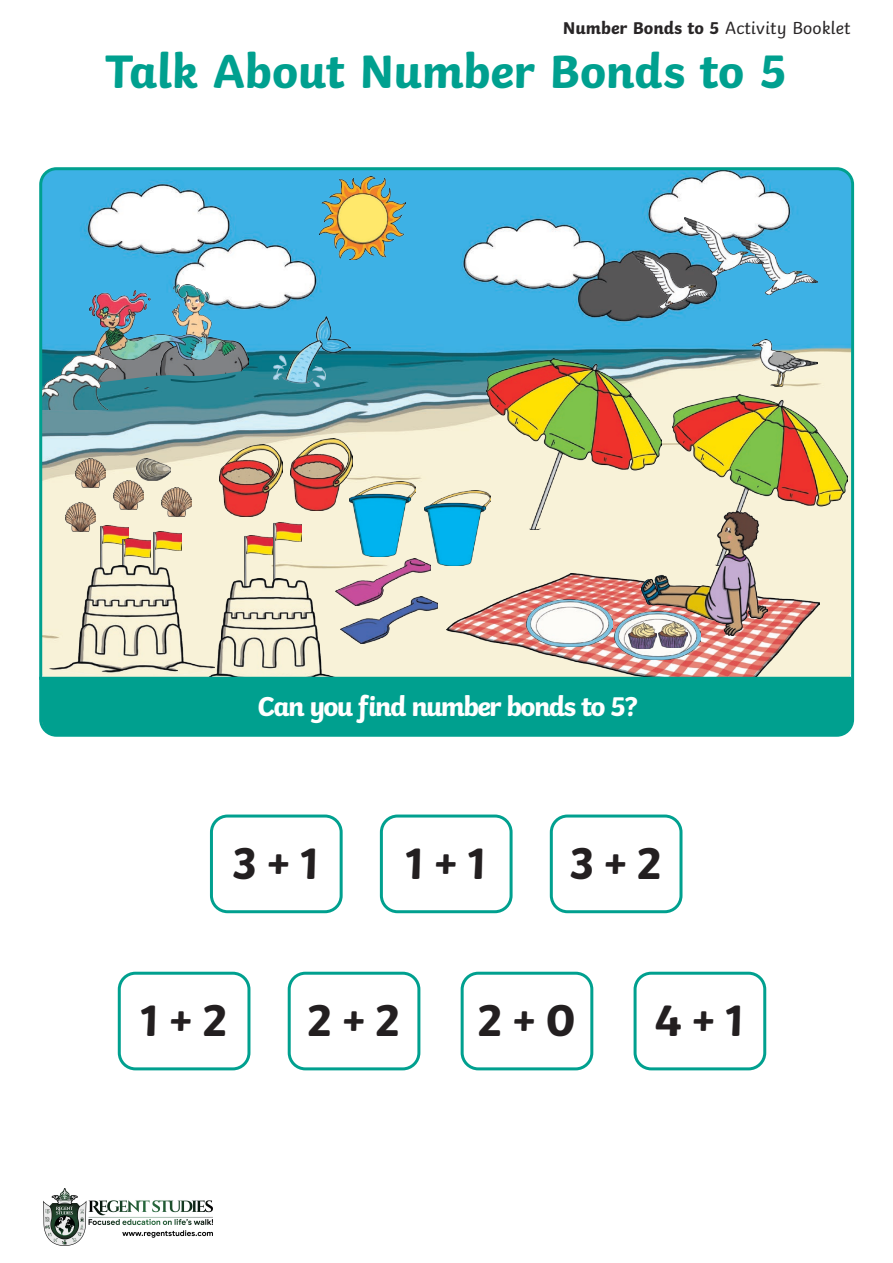
<style>
.page{position:relative;width:893px;height:1263px;background:#fff}
.page>*{position:absolute;margin:0;border:0;box-sizing:border-box;transform-origin:0 0}
.Heading_1{font:700 49.5px "Twinkl";letter-spacing:-.01em;color:#00a08f}
.t1{font:700 46.5px "Twinkl";color:#231f20}
.t2{font:700 28.5px "Twinkl";letter-spacing:-.06em;color:#fff}
.t3{font:18px "Twinkl";color:#282526}
.s1{font-weight:700}
</style>
<div class="page">
<img style="left:43px;top:171px;width:807px;height:562px">
<div style="left:210px;top:814px;width:133px;height:99px;border:3px solid #00a08f;border-radius:16px"></div>
<div style="left:118px;top:972px;width:132px;height:98px;border:3px solid #00a08f;border-radius:16px"></div>
<div style="left:380px;top:814px;width:133px;height:99px;border:3px solid #00a08f;border-radius:16px"></div>
<div style="left:288px;top:972px;width:132px;height:98px;border:3px solid #00a08f;border-radius:16px"></div>
<div style="left:42px;top:678px;width:810px;height:57px;background:#00a08f;border-radius:16px"></div>
<div style="left:550px;top:814px;width:132px;height:99px;border:3px solid #00a08f;border-radius:16px"></div>
<div style="left:461px;top:972px;width:132px;height:98px;border:3px solid #00a08f;border-radius:16px"></div>
<div style="left:634px;top:972px;width:132px;height:98px;border:3px solid #00a08f;border-radius:16px"></div>
<hr style="left:39px;top:677px;width:812px;height:3px;background:#00a08f">
<div style="left:41px;top:678px;width:14px;height:19px;background:#00a08f"></div>
<div style="left:838px;top:678px;width:14px;height:19px;background:#00a08f"></div>
<svg style="left:725px;top:527px;width:6px;height:6px"></svg>
<img style="left:43px;top:1188px;width:169px;height:58px">
<p class="t3" style="left:563px;top:14px;width:289px"><span class="s1">Number Bonds to 5</span> Activity Booklet</p>
<p class="Heading_1" style="left:105px;top:31px;width:685px">Talk About Number Bonds to 5</p>
<p class="t2" style="left:258px;top:683px;width:382px">Can you find number bonds to 5?</p>
<p class="t1" style="left:233px;top:825px;width:88px">3 + 1</p>
<p class="t1" style="left:405px;top:825px;width:83px">1 + 1</p>
<p class="t1" style="left:570px;top:825px;width:94px">3 + 2</p>
<p class="t1" style="left:140px;top:982px;width:89px">1 + 2</p>
<p class="t1" style="left:307px;top:982px;width:94px">2 + 2</p>
<p class="t1" style="left:478px;top:982px;width:99px">2 + 0</p>
<p class="t1" style="left:655px;top:982px;width:91px">4 + 1</p>
</div>
